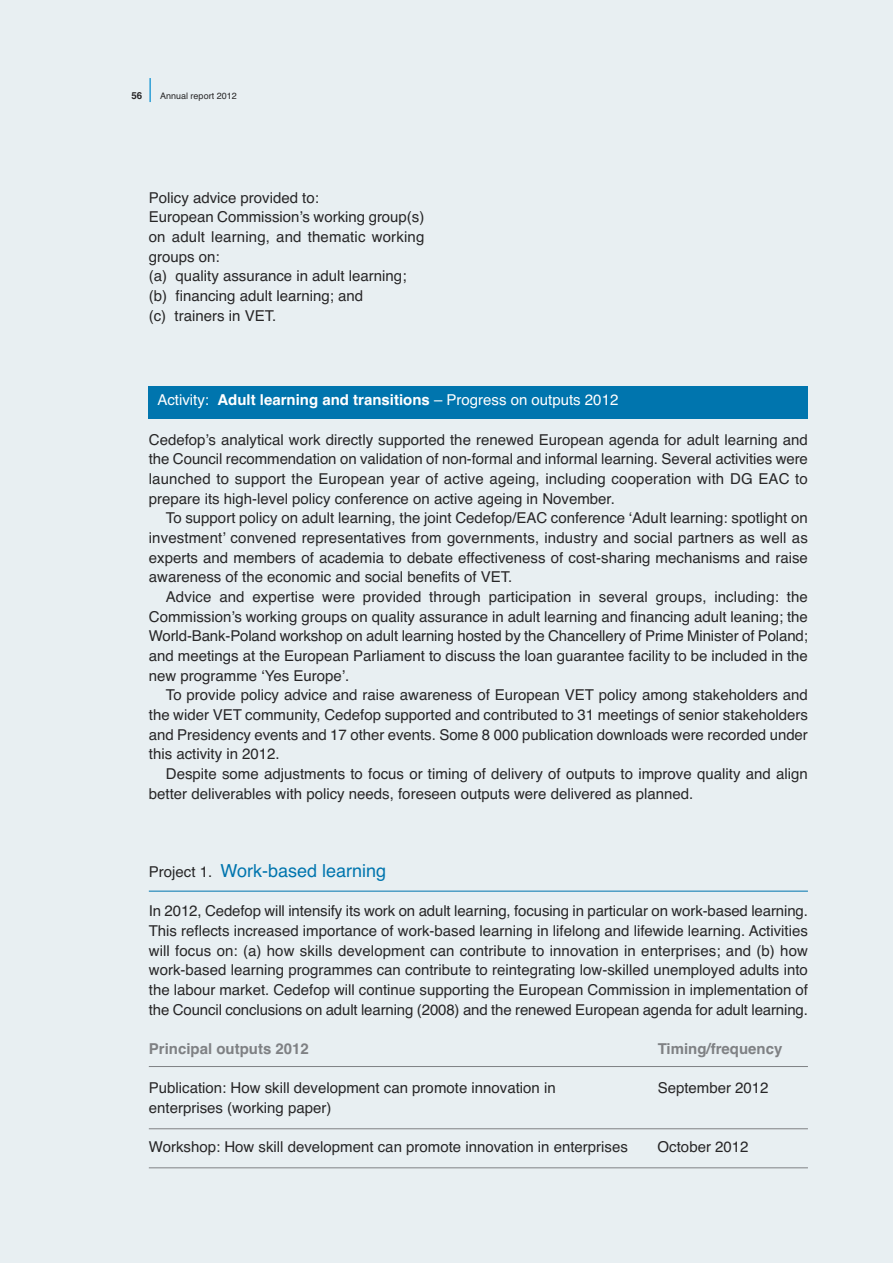
<style>
.page{position:relative;width:893px;height:1263px;background:#e8eff2}
.page>*{position:absolute;margin:0;border:0;box-sizing:border-box;transform-origin:0 0}
.t1{font:18px "Helvetica";color:#0075ae}
.t2{font:15px/19.6px "Helvetica";color:#272627;text-align:justify}
.t3{font:15px "Helvetica";color:#fff}
.t4{font:700 15px "Helvetica";color:#7f8184}
.t5{font:700 9.75px "Helvetica";color:#272627}
.t6{font:9px "Helvetica";color:#272627}
.s1{font-weight:700}
.s2{font-size:15px;color:#272627}
</style>
<div class="page">
<div style="left:149px;top:386px;width:659px;height:32px;background:#0075ae"></div>
<svg style="left:150px;top:78px;width:1px;height:24px"></svg>
<hr style="left:149px;top:891px;width:659px;height:1px;background:#0075ae">
<hr style="left:149px;top:1066px;width:659px;height:1px;background:#7f8184">
<hr style="left:149px;top:1128px;width:659px;height:1px;background:#7f8184">
<hr style="left:149px;top:1167px;width:659px;height:1px;background:#7f8184">
<p class="t5" style="left:131px;top:90px;width:12px">56</p>
<p class="t6" style="left:160px;top:91px;width:78px">Annual report 2012</p>
<p class="t2" style="left:149px;top:188px;width:277px;text-align:left">Policy advice provided to:<br>European Commission’s working group(s) on adult learning, and thematic working groups on:<br>(a) quality assurance in adult learning; (b) financing adult learning; and<br>(c) trainers in VET.</p>
<p class="t3" style="left:157px;top:391px;width:462px">Activity: <span class="s1">Adult learning and transitions</span> – Progress on outputs 2012</p>
<p class="t2" style="left:149px;top:430px;width:661px">Cedefop’s analytical work directly supported the renewed European agenda for adult learning and the Council recommendation on validation of non-formal and informal learning. Several activities were launched to support the European year of active ageing, including cooperation with DG EAC to prepare its high-level policy conference on active ageing in November.</p>
<p class="t2" style="left:149px;top:508px;width:661px;text-indent:17px">To support policy on adult learning, the joint Cedefop/EAC conference ‘Adult learning: spotlight on investment’ convened representatives from governments, industry and social partners as well as experts and members of academia to debate effectiveness of cost-sharing mechanisms and raise awareness of the economic and social benefits of VET.</p>
<p class="t2" style="left:149px;top:587px;width:661px;text-indent:17px">Advice and expertise were provided through participation in several groups, including: the Commission’s working groups on quality assurance in adult learning and financing adult leaning; the World-Bank-Poland workshop on adult learning hosted by the Chancellery of Prime Minister of Poland; and meetings at the European Parliament to discuss the loan guarantee facility to be included in the new programme ‘Yes Europe’.</p>
<p class="t2" style="left:149px;top:685px;width:661px;text-indent:17px">To provide policy advice and raise awareness of European VET policy among stakeholders and the wider VET community, Cedefop supported and contributed to 31 meetings of senior stakeholders and Presidency events and 17 other events. Some 8 000 publication downloads were recorded under this activity in 2012.</p>
<p class="t2" style="left:149px;top:764px;width:661px;text-indent:17px">Despite some adjustments to focus or timing of delivery of outputs to improve quality and align better deliverables with policy needs, foreseen outputs were delivered as planned.</p>
<p class="t1" style="left:149px;top:860px;width:239px"><span class="s2">Project 1.</span> Work-based learning</p>
<p class="t2" style="left:149px;top:901px;width:661px">In 2012, Cedefop will intensify its work on adult learning, focusing in particular on work-based learning.<br>This reflects increased importance of work-based learning in lifelong and lifewide learning. Activities will focus on: (a) how skills development can contribute to innovation in enterprises; and (b) how work-based learning programmes can contribute to reintegrating low-skilled unemployed adults into the labour market. Cedefop will continue supporting the European Commission in implementation of the Council conclusions on adult learning (2008) and the renewed European agenda for adult learning.</p>
<p class="t4" style="left:149px;top:1040px;width:162px">Principal outputs 2012</p>
<p class="t4" style="left:658px;top:1040px;width:126px">Timing/frequency</p>
<p class="t2" style="left:149px;top:1078px;width:408px">Publication: How skill development can promote innovation in</p>
<p class="t2" style="left:658px;top:1078px;width:112px">September 2012</p>
<p class="t2" style="left:149px;top:1098px;width:184px">enterprises (working paper)</p>
<p class="t2" style="left:149px;top:1137px;width:481px">Workshop: How skill development can promote innovation in enterprises</p>
<p class="t2" style="left:658px;top:1137px;width:92px">October 2012</p>
</div>
